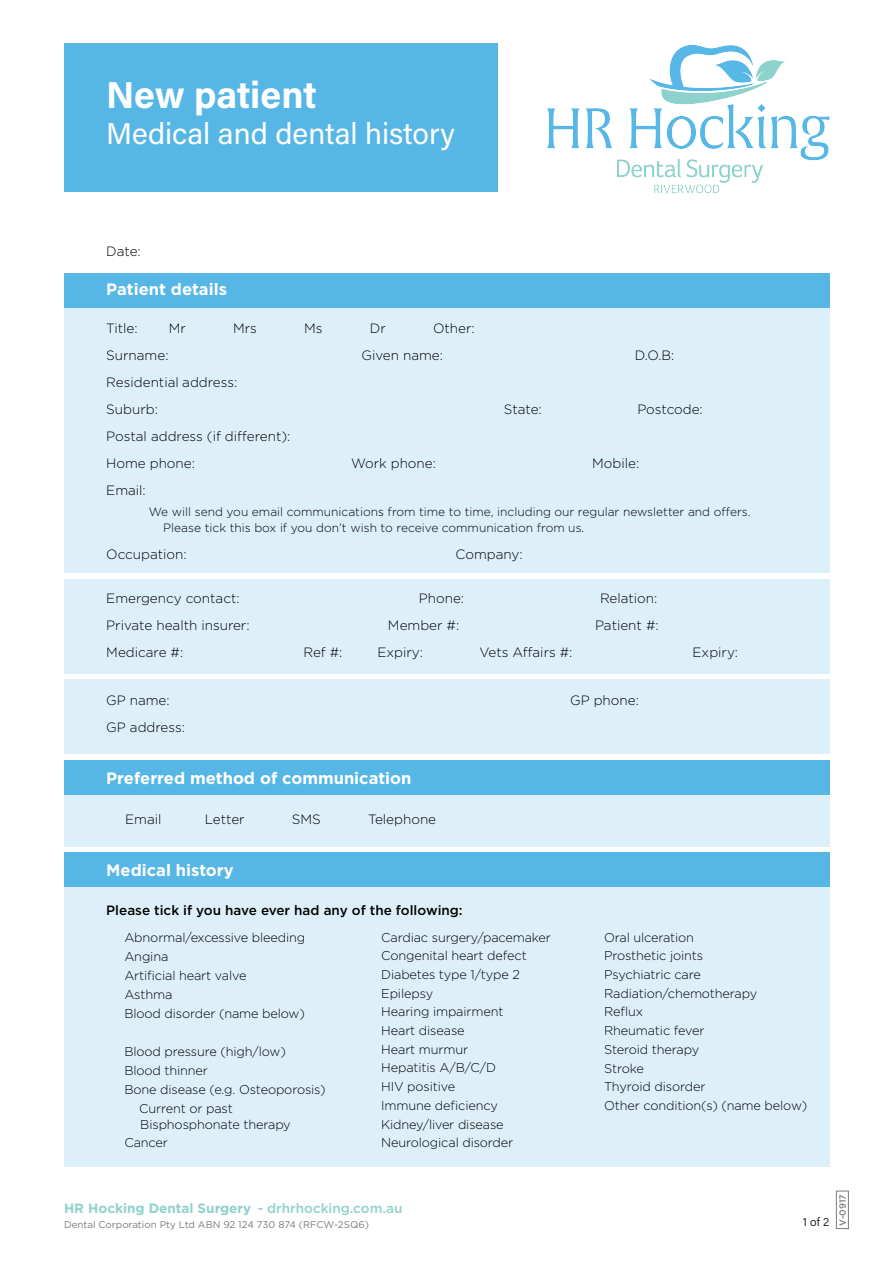
<style>
.page{position:relative;width:893px;height:1263px;background:#fff}
.page>*{position:absolute;margin:0;border:0;box-sizing:border-box;transform-origin:0 0}
.t1{font:700 37.5px "Acumin Pro";letter-spacing:-.005em;color:#fff}
.t2{font:30px "Acumin Pro";color:#fff}
.t3{font:700 16.5px "Gotham";color:#fff}
.t4{font:300 13.5px/27px "Gotham";color:#000}
.t5{font:500 13.5px "Gotham";color:#000}
.t6{font:700 13.5px "Gotham";color:#8ed2cc}
.t7{font:300 12.75px/18.8px "Gotham";letter-spacing:-.01em;color:#000}
.t8{font:300 12px/15.9px "Gotham";color:#000}
.t9{font:300 12px "Acumin Pro";color:#000}
.t10{font:9.75px "Gotham";color:#7a7c83}
.t11{font:500 9px "Gotham";color:#797c82}
.s1{font-weight:500}
</style>
<div class="page">
<div style="left:64px;top:43px;width:434px;height:148px;background:#56b7e7"></div>
<img style="left:547px;top:45px;width:282px;height:149px">
<div style="left:64px;top:273px;width:765px;height:34px;background:#56b7e7"></div>
<div style="left:64px;top:307px;width:765px;height:266px;background:#ddf0fa"></div>
<div style="left:64px;top:579px;width:765px;height:94px;background:#ddf0fa"></div>
<div style="left:64px;top:680px;width:765px;height:74px;background:#ddf0fa"></div>
<div style="left:64px;top:760px;width:765px;height:35px;background:#56b7e7"></div>
<div style="left:64px;top:795px;width:765px;height:51px;background:#ddf0fa"></div>
<div style="left:64px;top:852px;width:765px;height:35px;background:#56b7e7"></div>
<div style="left:64px;top:887px;width:765px;height:279px;background:#ddf0fa"></div>
<div style="left:836px;top:1191px;width:13px;height:38px;border:1px solid #797c82"></div>
<h1 class="t1" style="left:106px;top:69px;width:212px">New patient</h1>
<h2 class="t2" style="left:106px;top:113px;width:350px">Medical and dental history</h2>
<p class="t4" style="left:106px;top:237px;width:36px">Date:</p>
<p class="t3" style="left:106px;top:278px;width:122px">Patient details</p>
<p class="t4" style="left:106px;top:314px;width:33px">Title:</p>
<p class="t4" style="left:169px;top:314px;width:19px">Mr</p>
<p class="t4" style="left:233px;top:314px;width:25px">Mrs</p>
<p class="t4" style="left:304px;top:314px;width:20px">Ms</p>
<p class="t4" style="left:370px;top:314px;width:17px">Dr</p>
<p class="t4" style="left:433px;top:314px;width:43px">Other:</p>
<p class="t4" style="left:106px;top:341px;width:64px">Surname:</p>
<p class="t4" style="left:361px;top:341px;width:83px">Given name:</p>
<p class="t4" style="left:635px;top:341px;width:41px">D.O.B:</p>
<p class="t4" style="left:106px;top:368px;width:133px">Residential address:<br>Suburb:</p>
<p class="t4" style="left:504px;top:395px;width:39px">State:</p>
<p class="t4" style="left:637px;top:395px;width:67px">Postcode:</p>
<p class="t4" style="left:106px;top:422px;width:186px">Postal address (if different):<br>Home phone:</p>
<p class="t4" style="left:106px;top:476px;width:41px">Email:</p>
<p class="t4" style="left:351px;top:449px;width:86px">Work phone:</p>
<p class="t4" style="left:592px;top:449px;width:49px">Mobile:</p>
<p class="t8" style="left:163px;top:504px;width:589px;text-indent:-14px">We will send you email communications from time to time, including our regular newsletter and offers.<br>Please tick this box if you don’t wish to receive communication from us.</p>
<p class="t4" style="left:106px;top:540px;width:82px">Occupation:</p>
<p class="t4" style="left:455px;top:540px;width:69px">Company:</p>
<p class="t4" style="left:106px;top:584px;width:135px">Emergency contact:</p>
<p class="t4" style="left:419px;top:584px;width:47px">Phone:</p>
<p class="t4" style="left:600px;top:584px;width:59px">Relation:</p>
<p class="t4" style="left:106px;top:611px;width:145px">Private health insurer:</p>
<p class="t4" style="left:388px;top:611px;width:73px">Member #:</p>
<p class="t4" style="left:595px;top:611px;width:65px">Patient #:</p>
<p class="t4" style="left:106px;top:638px;width:79px">Medicare #:</p>
<p class="t4" style="left:303px;top:638px;width:41px">Ref #:</p>
<p class="t4" style="left:378px;top:638px;width:47px">Expiry:</p>
<p class="t4" style="left:479px;top:638px;width:95px">Vets Affairs #:</p>
<p class="t4" style="left:693px;top:638px;width:47px">Expiry:</p>
<p class="t4" style="left:106px;top:687px;width:65px">GP name:</p>
<p class="t4" style="left:570px;top:687px;width:70px">GP phone:</p>
<p class="t4" style="left:106px;top:714px;width:80px">GP address:</p>
<p class="t3" style="left:106px;top:767px;width:307px">Preferred method of communication</p>
<p class="t4" style="left:125px;top:805px;width:38px">Email</p>
<p class="t4" style="left:205px;top:805px;width:41px">Letter</p>
<p class="t4" style="left:292px;top:805px;width:30px">SMS</p>
<p class="t4" style="left:368px;top:805px;width:69px">Telephone</p>
<p class="t3" style="left:106px;top:859px;width:129px">Medical history</p>
<p class="t5" style="left:106px;top:902px;width:358px">Please tick if you have ever had any of the following:</p>
<p class="t7" style="left:124px;top:927px;width:182px">Abnormal/excessive bleeding<br>Angina<br>Artificial heart valve<br>Asthma<br>Blood disorder (name below)</p>
<p class="t7" style="left:124px;top:1042px;width:163px">Blood pressure (high/low)</p>
<p class="t7" style="left:124px;top:1061px;width:85px">Blood thinner</p>
<p class="t7" style="left:124px;top:1080px;width:203px">Bone disease (e.g. Osteoporosis)</p>
<p class="t7" style="left:139px;top:1099px;width:95px">Current or past</p>
<p class="t7" style="left:124px;top:1115px;width:168px;text-indent:16px">Bisphosphonate therapy<br>Cancer</p>
<p class="t7" style="left:381px;top:927px;width:171px">Cardiac surgery/pacemaker<br>Congenital heart defect<br>Diabetes type 1/type 2<br>Epilepsy<br>Hearing impairment<br>Heart disease<br>Heart murmur<br>Hepatitis A/B/C/D<br>HIV positive<br>Immune deficiency<br>Kidney/liver disease<br>Neurological disorder</p>
<p class="t7" style="left:604px;top:927px;width:205px">Oral ulceration<br>Prosthetic joints<br>Psychiatric care<br>Radiation/chemotherapy<br>Reflux<br>Rheumatic fever<br>Steroid therapy<br>Stroke<br>Thyroid disorder<br>Other condition(s) (name below)</p>
<p class="t6" style="left:64px;top:1202px;width:340px">HR Hocking Dental Surgery <span class="s1">- drhrhocking.com.au</span></p>
<p class="t10" style="left:64px;top:1220px;width:306px">Dental Corporation Pty Ltd ABN 92 124 730 874 (RFCW-2SQ6)</p>
<p class="t9" style="left:803px;top:1213px;width:28px">1 of 2</p>
<p class="t11" style="left:837px;top:1225px;width:33px;rotate:-90deg">V-0917</p>
</div>
